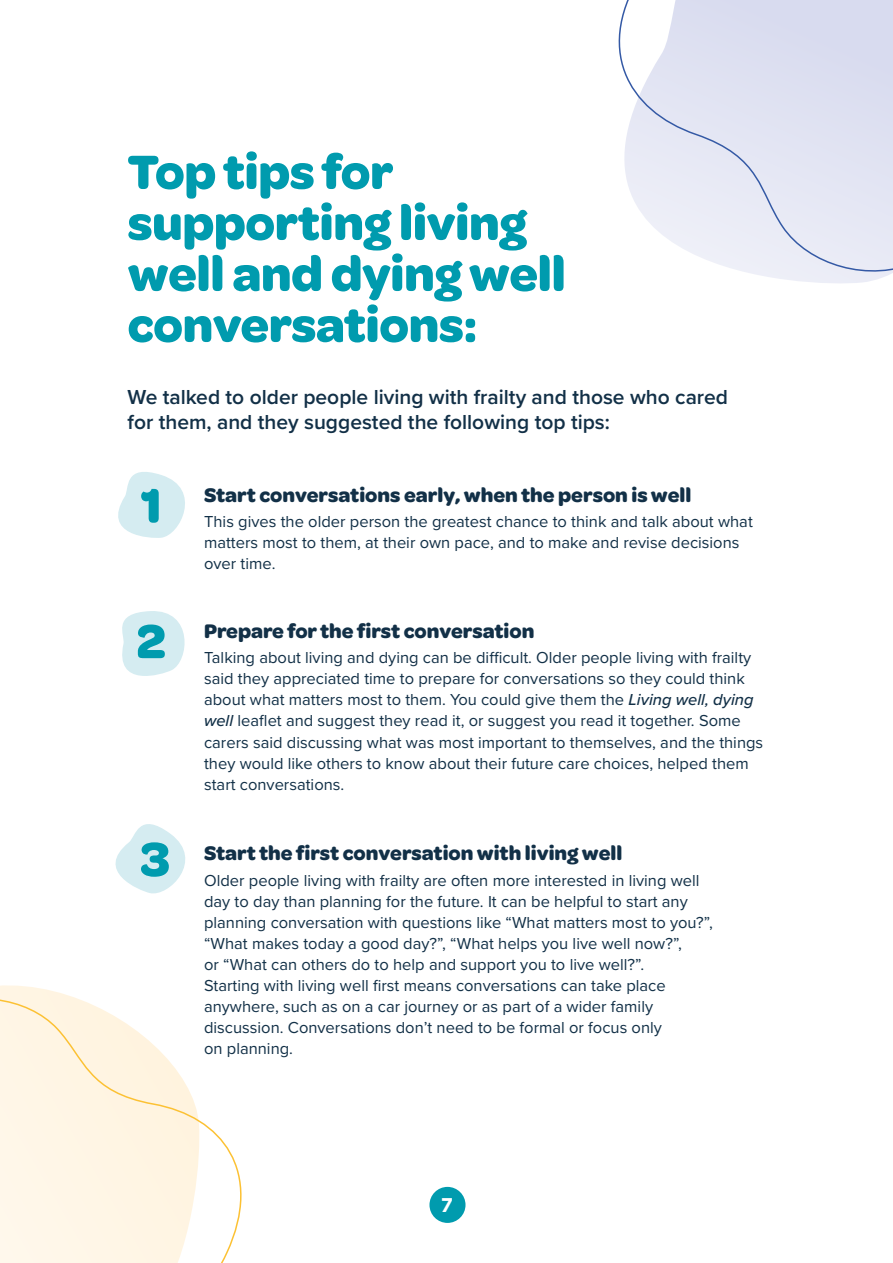
<style>
.page{position:relative;width:893px;height:1263px;background:#fff}
.page>*{position:absolute;margin:0;border:0;box-sizing:border-box;transform-origin:0 0}
.Page_header{font:700 51px/51px "Omnes";letter-spacing:-.01em;color:#009bae}
.Page_header-2{font:700 21px "Omnes";color:#123047}
.Page_header-3{font:600 21px/25.5px "Proxima Nova";color:#123047}
.Page_header-4{font:700 19.8px "Gotham";color:#fff}
.Page_header-5{font:16.5px/21px "Proxima Nova";color:#123047}
.s1{font-weight:500;font-style:italic}
</style>
<div class="page">
<svg style="left:118px;top:472px;width:67px;height:66px"></svg>
<svg style="left:122px;top:611px;width:63px;height:65px"></svg>
<svg style="left:115px;top:824px;width:70px;height:70px"></svg>
<div style="left:429px;top:1187px;width:36px;height:36px;background:#009bae;border-radius:50%"></div>
<svg style="left:618px;top:0;width:275px;height:283px;background:#e4e7f3"></svg>
<svg style="left:0;top:987px;width:242px;height:276px"></svg>
<p class="Page_header" style="left:128px;top:143px;width:440px">Top tips for supporting living well and dying well conversations:</p>
<p class="Page_header-3" style="left:128px;top:384px;width:602px">We talked to older people living with frailty and those who cared for them, and they suggested the following top tips:</p>
<p class="Page_header" style="left:140px;top:477px;width:23px">1</p>
<p class="Page_header-2" style="left:204px;top:480px;width:489px">Start conversations early, when the person is well</p>
<p class="Page_header-5" style="left:204px;top:510px;width:550px">This gives the older person the greatest chance to think and talk about what matters most to them, at their own pace, and to make and revise decisions over time.</p>
<p class="Page_header" style="left:136px;top:613px;width:31px">2</p>
<p class="Page_header-2" style="left:204px;top:616px;width:332px">Prepare for the first conversation</p>
<p class="Page_header-5" style="left:204px;top:647px;width:561px">Talking about living and dying can be difficult. Older people living with frailty said they appreciated time to prepare for conversations so they could think about what matters most to them. You could give them the <span class="s1">Living well, dying well</span> leaflet and suggest they read it, or suggest you read it together. Some carers said discussing what was most important to themselves, and the things they would like others to know about their future care choices, helped them start conversations.</p>
<p class="Page_header" style="left:140px;top:830px;width:31px">3</p>
<p class="Page_header-2" style="left:204px;top:838px;width:420px">Start the first conversation with living well</p>
<p class="Page_header-5" style="left:204px;top:869px;width:510px">Older people living with frailty are often more interested in living well day to day than planning for the future. It can be helpful to start any planning conversation with questions like “What matters most to you?”, “What makes today a good day?”, “What helps you live well now?”,<br>or “What can others do to help and support you to live well?”.<br>Starting with living well first means conversations can take place anywhere, such as on a car journey or as part of a wider family discussion. Conversations don’t need to be formal or focus only<br>on planning.</p>
<p class="Page_header-4" style="left:441px;top:1193px;width:14px">7</p>
</div>
